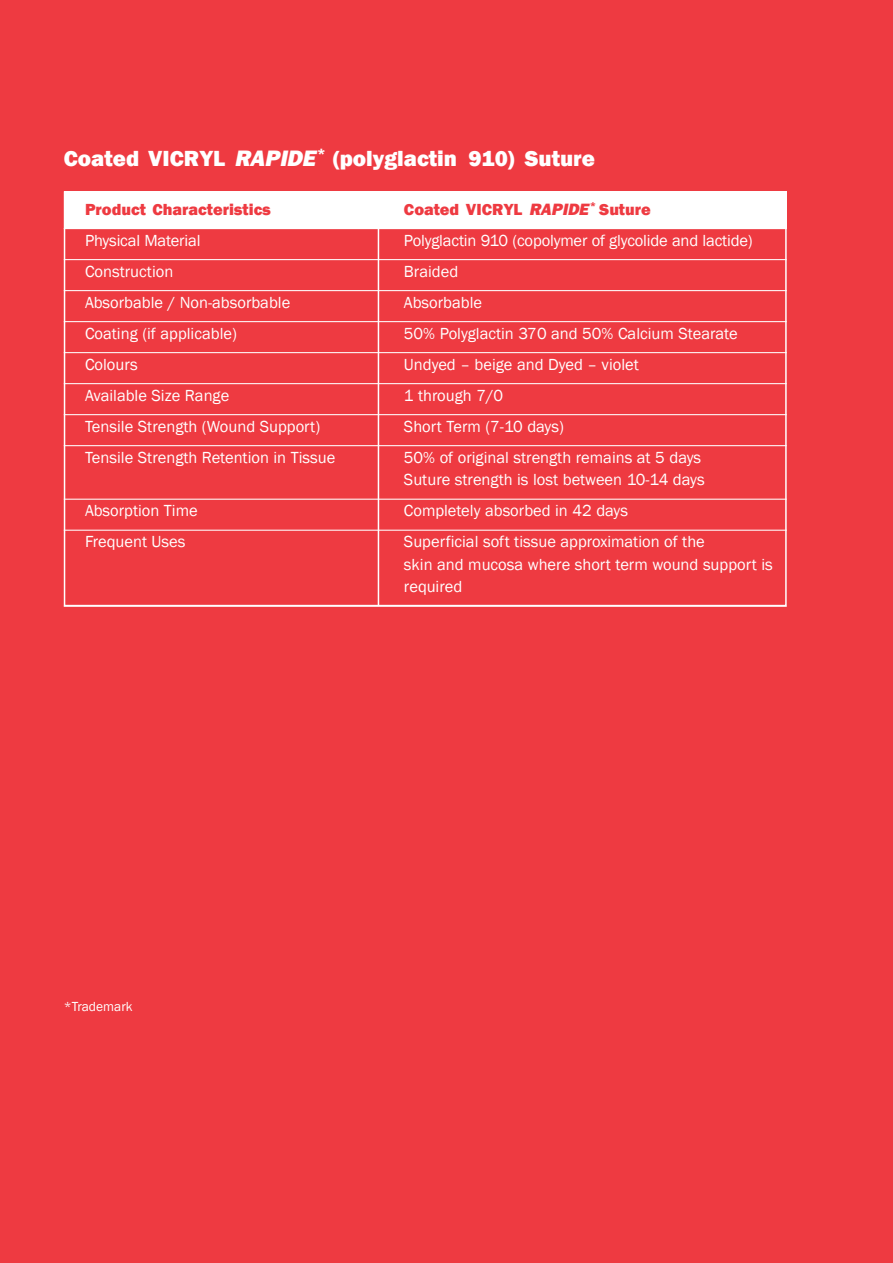
<style>
.page{position:relative;width:893px;height:1263px;background:#ee3a41}
.page>*{position:absolute;margin:0;border:0;box-sizing:border-box;transform-origin:0 0}
.t1{font:800 22.5px "Franklin Gothic";color:#fff}
.t2{font:16.5px/22.5px "Franklin Gothic";color:#fff}
.t3{font:800 16.5px "Franklin Gothic";color:#ee3a41}
.t4{font:13.5px "Franklin Gothic";color:#fff}
.s1{font-style:italic}
</style>
<div class="page">
<div style="left:64px;top:191px;width:723px;height:38px;background:#fff"></div>
<hr style="left:64px;top:259px;width:723px;height:1px;background:#fff">
<hr style="left:64px;top:290px;width:723px;height:1px;background:#fff">
<hr style="left:64px;top:321px;width:723px;height:1px;background:#fff">
<hr style="left:64px;top:352px;width:723px;height:1px;background:#fff">
<hr style="left:64px;top:383px;width:723px;height:1px;background:#fff">
<hr style="left:64px;top:414px;width:723px;height:1px;background:#fff">
<hr style="left:64px;top:445px;width:723px;height:1px;background:#fff">
<hr style="left:64px;top:499px;width:723px;height:1px;background:#fff">
<hr style="left:64px;top:530px;width:723px;height:1px;background:#fff">
<hr style="left:64px;top:606px;width:723px;height:1px;background:#fff">
<hr style="left:378px;top:191px;width:1px;height:415px;background:#fff">
<p class="t1" style="left:64px;top:144px;width:533px">Coated VICRYL <span class="s1">RAPIDE</span><sup>*</sup> (polyglactin 910) Suture</p>
<p class="t3" style="left:85px;top:198px;width:188px">Product Characteristics</p>
<p class="t3" style="left:404px;top:198px;width:248px">Coated VICRYL <span class="s1">RAPIDE</span><sup>*</sup> Suture</p>
<p class="t2" style="left:85px;top:229px;width:117px">Physical Material</p>
<p class="t2" style="left:404px;top:229px;width:350px">Polyglactin 910 (copolymer of glycolide and lactide)</p>
<p class="t2" style="left:85px;top:260px;width:90px">Construction</p>
<p class="t2" style="left:404px;top:260px;width:56px">Braided</p>
<p class="t2" style="left:85px;top:291px;width:207px">Absorbable / Non-absorbable</p>
<p class="t2" style="left:404px;top:291px;width:80px">Absorbable</p>
<p class="t2" style="left:85px;top:322px;width:153px">Coating (if applicable)</p>
<p class="t2" style="left:404px;top:322px;width:335px">50% Polyglactin 370 and 50% Calcium Stearate</p>
<p class="t2" style="left:85px;top:353px;width:54px">Colours</p>
<p class="t2" style="left:404px;top:353px;width:236px">Undyed – beige and Dyed – violet</p>
<p class="t2" style="left:85px;top:384px;width:146px">Available Size Range</p>
<p class="t2" style="left:404px;top:384px;width:101px">1 through 7/0</p>
<p class="t2" style="left:85px;top:415px;width:237px">Tensile Strength (Wound Support)</p>
<p class="t2" style="left:404px;top:415px;width:161px">Short Term (7-10 days)</p>
<p class="t2" style="left:85px;top:446px;width:252px">Tensile Strength Retention in Tissue</p>
<p class="t2" style="left:404px;top:446px;width:302px">50% of original strength remains at 5 days<br>Suture strength is lost between 10-14 days</p>
<p class="t2" style="left:85px;top:500px;width:114px">Absorption Time</p>
<p class="t2" style="left:404px;top:500px;width:226px">Completely absorbed in 42 days</p>
<p class="t2" style="left:85px;top:531px;width:102px">Frequent Uses</p>
<p class="t2" style="left:404px;top:531px;width:370px">Superficial soft tissue approximation of the<br>skin and mucosa where short term wound support is required</p>
<p class="t4" style="left:64px;top:998px;width:70px">*Trademark</p>
</div>
